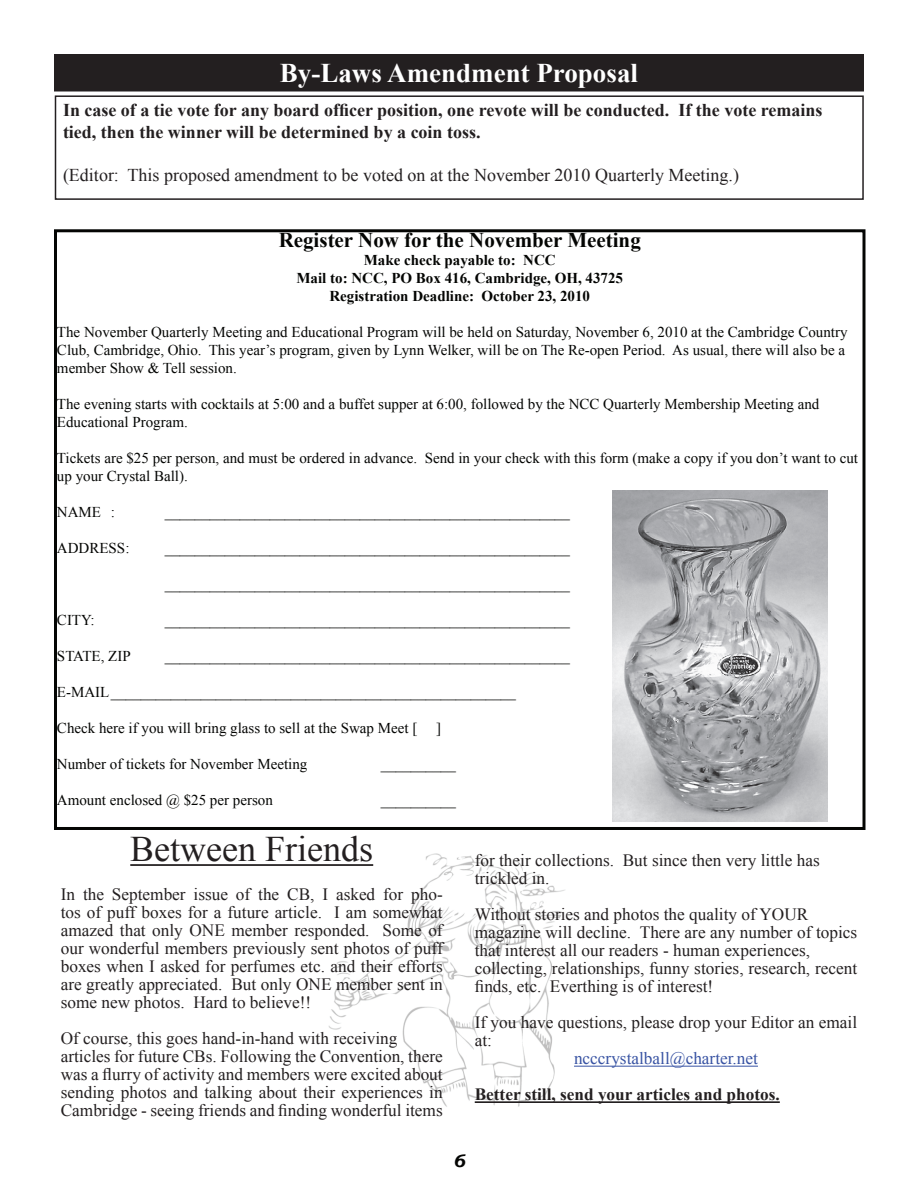
<style>
.page{position:relative;width:918px;height:1188px;background:#fff}
.page>*{position:absolute;margin:0;border:0;box-sizing:border-box;transform-origin:0 0}
.t1{font:36px "Times New Roman";color:#231f20}
.t2{font:700 27px "Times New Roman";color:#fff}
.t3{font:700 21px "Times New Roman";color:#040503}
.t4{font:700 18px/21.6px "Times New Roman";color:#231f20}
.t5{font:18px "Times New Roman";color:#231f20}
.t6{font:italic 700 18px "Bookman Old Style";color:#040503}
.t7{font:17.25px/18px "Times New Roman";color:#231f20}
.t8{font:700 17.25px "Times New Roman";color:#231f20}
.t9{font:17.25px "Times New Roman";color:#3853a3}
.t10{font:15px/18px "Times New Roman";color:#040503}
.t11{font:700 15px/18px "Times New Roman";color:#040503;text-align:center}
</style>
<div class="page">
<div style="left:54px;top:229px;width:812px;height:601px;border:3px solid #040503"></div>
<img style="left:612px;top:490px;width:216px;height:331px">
<div style="left:55px;top:95px;width:809px;height:105px;border:2px solid #231f20"></div>
<div style="left:55px;top:55px;width:808px;height:36px;background:#231f20"></div>
<div style="left:54px;top:54px;width:810px;height:38px;border:2px solid #231f20"></div>
<img style="left:328px;top:853px;width:274px;height:254px">
<hr style="left:130px;top:864px;width:243px;height:2px;background:#231f20">
<hr style="left:574px;top:1066px;width:184px;height:1px;background:#3853a3">
<hr style="left:475px;top:1101px;width:305px;height:2px;background:#231f20">
<h2 class="t2" style="left:280px;top:54px;width:360px">By-Laws Amendment Proposal</h2>
<p class="t4" style="left:63px;top:99px;width:761px">In case of a tie vote for any board officer position, one revote will be conducted. If the vote remains tied, then the winner will be determined by a coin toss.</p>
<p class="t5" style="left:63px;top:163px;width:678px">(Editor: This proposed amendment to be voted on at the November 2010 Quarterly Meeting.)</p>
<h3 class="t3" style="left:279px;top:225px;width:364px">Register Now for the November Meeting</h3>
<p class="t11" style="left:296px;top:250px;width:328px">Make check payable to: NCC<br>Mail to: NCC, PO Box 416, Cambridge, OH, 43725<br>Registration Deadline: October 23, 2010</p>
<p class="t10" style="left:57px;top:322px;width:792px">The November Quarterly Meeting and Educational Program will be held on Saturday, November 6, 2010 at the Cambridge Country<br>Club, Cambridge, Ohio. This year’s program, given by Lynn Welker, will be on The Re-open Period. As usual, there will also be a member Show &amp; Tell session.</p>
<p class="t10" style="left:57px;top:394px;width:764px">The evening starts with cocktails at 5:00 and a buffet supper at 6:00, followed by the NCC Quarterly Membership Meeting and<br>Educational Program.</p>
<p class="t10" style="left:57px;top:448px;width:803px">Tickets are $25 per person, and must be ordered in advance. Send in your check with this form (make a copy if you don’t want to cut up your Crystal Ball).</p>
<p class="t10" style="left:57px;top:502px;width:60px">NAME :</p>
<p class="t10" style="left:165px;top:502px;width:407px">______________________________________________________</p>
<p class="t10" style="left:57px;top:538px;width:74px">ADDRESS:</p>
<p class="t10" style="left:165px;top:538px;width:406px">______________________________________________________</p>
<p class="t10" style="left:165px;top:574px;width:406px">______________________________________________________</p>
<p class="t10" style="left:57px;top:610px;width:39px">CITY:</p>
<p class="t10" style="left:165px;top:610px;width:406px">______________________________________________________</p>
<p class="t10" style="left:57px;top:646px;width:75px">STATE, ZIP</p>
<p class="t10" style="left:165px;top:646px;width:407px">______________________________________________________</p>
<p class="t10" style="left:57px;top:682px;width:460px">E-MAIL______________________________________________________</p>
<p class="t10" style="left:57px;top:718px;width:362px">Check here if you will bring glass to sell at the Swap Meet [</p>
<p class="t10" style="left:436px;top:718px;width:6px">]</p>
<p class="t10" style="left:57px;top:754px;width:252px">Number of tickets for November Meeting</p>
<p class="t10" style="left:381px;top:754px;width:76px">__________</p>
<p class="t10" style="left:57px;top:790px;width:217px">Amount enclosed @ $25 per person</p>
<p class="t10" style="left:381px;top:790px;width:76px">__________</p>
<h1 class="t1" style="left:130px;top:825px;width:244px">Between Friends</h1>
<p class="t7" style="left:61px;top:885px;width:384px;text-align:justify">In the September issue of the CB, I asked for pho&shy;tos of puff boxes for a future article. I am somewhat amazed that only ONE member responded. Some of our wonderful members previously sent photos of puff boxes when I asked for perfumes etc. and their efforts are greatly appreciated. But only ONE member sent in some new photos. Hard to believe!!</p>
<p class="t7" style="left:61px;top:1029px;width:384px">Of course, this goes hand-in-hand with receiving articles for future CBs. Following the Convention, there was a flurry of activity and members were excited about sending photos and talking about their experiences in Cambridge - seeing friends and finding wonderful items</p>
<p class="t7" style="left:475px;top:851px;width:346px">for their collections. But since then very little has trickled in.</p>
<p class="t7" style="left:475px;top:905px;width:384px">Without stories and photos the quality of YOUR magazine will decline. There are any number of topics that interest all our readers - human experiences, collecting, relationships, funny stories, research, recent finds, etc. Everthing is of interest!</p>
<p class="t7" style="left:475px;top:1013px;width:384px">If you have questions, please drop your Editor an email at:</p>
<p class="t9" style="left:574px;top:1047px;width:185px">ncccrystalball@charter.net</p>
<p class="t8" style="left:475px;top:1083px;width:307px">Better still, send your articles and photos.</p>
<p class="t6" style="left:453px;top:1148px;width:14px">6</p>
</div>
